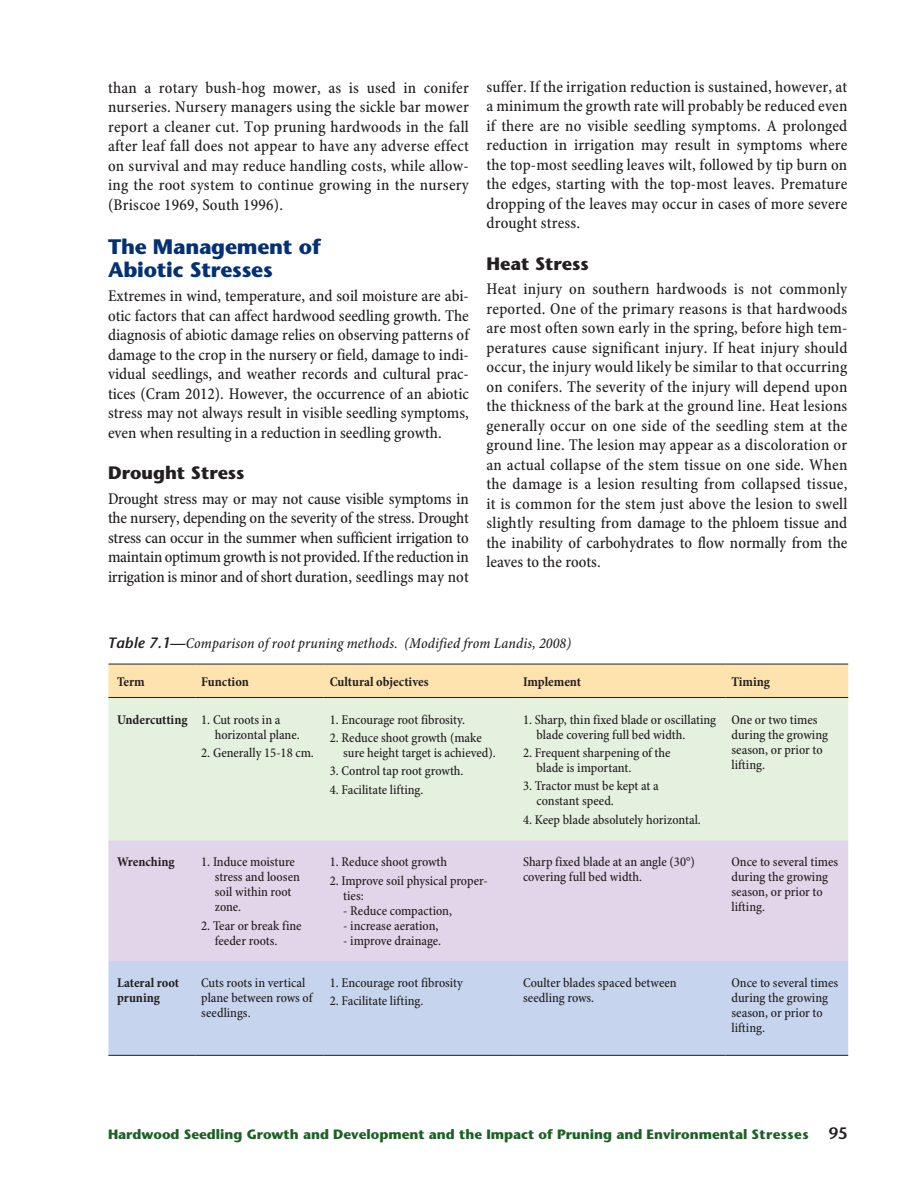
<style>
.page{position:relative;width:918px;height:1188px;background:#fff}
.page>*{position:absolute;margin:0;border:0;box-sizing:border-box;transform-origin:0 0}
.Headings_1{font:700 21px/22.5px "Stone Sans Std";letter-spacing:-.01em;color:#043174}
.Headings_2{font:700 18px "Stone Sans Std";color:#231f20}
.t1{font:500 condensed 16.5px/19.5px "Minion Pro";color:#231f20;text-align:justify}
.t2{font:600 16.5px "Stone Sans Std";color:#231f20}
.Captions{font:italic 500 condensed 15px "Minion Pro";letter-spacing:.01em;color:#231f20}
.Table_bullet_text{font:500 condensed 13.5px/15px "Minion Pro";letter-spacing:-.005em;color:#231f20}
.Table_text{font:500 condensed 13.5px/15px "Minion Pro";color:#231f20}
.Chapter_title_footer{font:700 13.5px "Stone Sans Std";color:#1d6025}
.Table_Headings_cente{font:700 condensed 13.5px "Minion Pro";letter-spacing:-.005em;color:#231f20}
.Table_text-2{font:700 condensed 13.5px/15px "Minion Pro";color:#231f20}
.s1{font-family:"Stone Sans Std";font-weight:600;font-stretch:normal}
</style>
<div class="page">
<div style="left:108px;top:665px;width:740px;height:32px;background:#fee3af"></div>
<div style="left:108px;top:698px;width:740px;height:142px;background:#e4f1de"></div>
<div style="left:108px;top:840px;width:740px;height:121px;background:#e0d5e9"></div>
<div style="left:108px;top:961px;width:740px;height:94px;background:#c6d5ed"></div>
<hr style="left:108px;top:664px;width:87px;height:1px;background:#231f20">
<hr style="left:195px;top:664px;width:129px;height:1px;background:#231f20">
<hr style="left:324px;top:664px;width:193px;height:1px;background:#231f20">
<hr style="left:517px;top:664px;width:209px;height:1px;background:#231f20">
<hr style="left:726px;top:664px;width:122px;height:1px;background:#231f20">
<hr style="left:108px;top:697px;width:87px;height:1px;background:#231f20">
<hr style="left:195px;top:697px;width:129px;height:1px;background:#231f20">
<hr style="left:324px;top:697px;width:193px;height:1px;background:#231f20">
<hr style="left:517px;top:697px;width:209px;height:1px;background:#231f20">
<hr style="left:726px;top:697px;width:122px;height:1px;background:#231f20">
<hr style="left:108px;top:1055px;width:87px;height:1px;background:#231f20">
<hr style="left:195px;top:1055px;width:129px;height:1px;background:#231f20">
<hr style="left:324px;top:1055px;width:193px;height:1px;background:#231f20">
<hr style="left:517px;top:1055px;width:209px;height:1px;background:#231f20">
<hr style="left:726px;top:1055px;width:122px;height:1px;background:#231f20">
<p class="t1" style="left:108px;top:79px;width:362px">than a rotary bush-hog mower, as is used in conifer nurseries. Nursery managers using the sickle bar mower report a cleaner cut. Top pruning hardwoods in the fall after leaf fall does not appear to have any adverse effect on survival and may reduce handling costs, while allow&shy;ing the root system to continue growing in the nursery (Briscoe 1969, South 1996).</p>
<p class="Headings_1" style="left:108px;top:236px;width:214px">The Management of<br>Abiotic Stresses</p>
<p class="t1" style="left:108px;top:287px;width:362px">Extremes in wind, temperature, and soil moisture are abi&shy;otic factors that can affect hardwood seedling growth. The diagnosis of abiotic damage relies on observing patterns of damage to the crop in the nursery or field, damage to indi&shy;vidual seedlings, and weather records and cultural prac&shy;tices (Cram 2012). However, the occurrence of an abiotic stress may not always result in visible seedling symptoms, even when resulting in a reduction in seedling growth.</p>
<p class="Headings_2" style="left:108px;top:462px;width:138px">Drought Stress</p>
<p class="t1" style="left:108px;top:490px;width:362px">Drought stress may or may not cause visible symptoms in the nursery, depending on the severity of the stress. Drought stress can occur in the summer when sufficient irrigation to maintain optimum growth is not provided. If the reduction in irrigation is minor and of short duration, seedlings may not</p>
<p class="t1" style="left:487px;top:78px;width:362px">suffer. If the irrigation reduction is sustained, however, at a minimum the growth rate will probably be reduced even if there are no visible seedling symptoms. A prolonged reduction in irrigation may result in symptoms where the top-most seedling leaves wilt, followed by tip burn on the edges, starting with the top-most leaves. Premature dropping of the leaves may occur in cases of more severe drought stress.</p>
<p class="Headings_2" style="left:487px;top:252px;width:104px">Heat Stress</p>
<p class="t1" style="left:487px;top:280px;width:362px">Heat injury on southern hardwoods is not commonly reported. One of the primary reasons is that hardwoods are most often sown early in the spring, before high tem&shy;peratures cause significant injury. If heat injury should occur, the injury would likely be similar to that occurring on conifers. The severity of the injury will depend upon the thickness of the bark at the ground line. Heat lesions generally occur on one side of the seedling stem at the ground line. The lesion may appear as a discoloration or an actual collapse of the stem tissue on one side. When the damage is a lesion resulting from collapsed tissue, it is common for the stem just above the lesion to swell slightly resulting from damage to the phloem tissue and the inability of carbohydrates to flow normally from the leaves to the roots.</p>
<p class="Captions" style="left:107px;top:634px;width:466px"><span class="s1">Table 7.1—</span>Comparison of root pruning methods. (Modified from Landis, 2008)</p>
<p class="Table_Headings_cente" style="left:117px;top:672px;width:29px">Term</p>
<p class="Table_Headings_cente" style="left:201px;top:672px;width:49px">Function</p>
<p class="Table_Headings_cente" style="left:330px;top:672px;width:100px">Cultural objectives</p>
<p class="Table_Headings_cente" style="left:523px;top:672px;width:60px">Implement</p>
<p class="Table_Headings_cente" style="left:732px;top:672px;width:40px">Timing</p>
<p class="Table_Headings_cente" style="left:117px;top:710px;width:72px">Undercutting</p>
<p class="Table_bullet_text" style="left:215px;top:713px;width:87px;text-indent:-14px">1. Cut roots in a horizontal plane.</p>
<p class="Table_bullet_text" style="left:201px;top:746px;width:114px">2. Generally 15-18 cm.</p>
<p class="Table_bullet_text" style="left:330px;top:713px;width:137px">1. Encourage root fibrosity.</p>
<p class="Table_bullet_text" style="left:343px;top:731px;width:154px;text-indent:-14px">2. Reduce shoot growth (make sure height target is achieved).</p>
<p class="Table_bullet_text" style="left:330px;top:764px;width:135px">3. Control tap root growth.</p>
<p class="Table_bullet_text" style="left:330px;top:782px;width:95px">4. Facilitate lifting.</p>
<p class="Table_bullet_text" style="left:537px;top:713px;width:181px;text-indent:-14px">1. Sharp, thin fixed blade or oscillating blade covering full bed width.</p>
<p class="Table_bullet_text" style="left:537px;top:746px;width:136px;text-indent:-14px">2. Frequent sharpening of the blade is important.</p>
<p class="Table_bullet_text" style="left:537px;top:779px;width:124px;text-indent:-14px">3. Tractor must be kept at a constant speed.</p>
<p class="Table_bullet_text" style="left:523px;top:812px;width:179px">4. Keep blade absolutely horizontal.</p>
<p class="Table_text" style="left:732px;top:713px;width:98px">One or two times during the growing season, or prior to lifting.</p>
<p class="Table_text-2" style="left:117px;top:855px;width:59px">Wrenching</p>
<p class="Table_bullet_text" style="left:215px;top:855px;width:87px;text-indent:-14px">1. Induce moisture stress and loosen soil within root zone.</p>
<p class="Table_bullet_text" style="left:215px;top:918px;width:88px;text-indent:-14px">2. Tear or break fine feeder roots.</p>
<p class="Table_bullet_text" style="left:330px;top:855px;width:119px">1. Reduce shoot growth</p>
<p class="Table_bullet_text" style="left:343px;top:873px;width:146px;text-indent:-14px">2. Improve soil physical proper&shy;ties:</p>
<p class="Table_bullet_text" style="left:343px;top:903px;width:110px">- Reduce compaction,</p>
<p class="Table_bullet_text" style="left:343px;top:918px;width:97px">- increase aeration,</p>
<p class="Table_bullet_text" style="left:343px;top:933px;width:99px">- improve drainage.</p>
<p class="Table_text-2" style="left:117px;top:975px;width:64px">Lateral root pruning</p>
<p class="Table_text" style="left:201px;top:976px;width:113px">Cuts roots in vertical plane between rows of seedlings.</p>
<p class="Table_bullet_text" style="left:330px;top:976px;width:135px">1. Encourage root fibrosity</p>
<p class="Table_bullet_text" style="left:330px;top:994px;width:95px">2. Facilitate lifting.</p>
<p class="Table_text" style="left:523px;top:855px;width:173px">Sharp fixed blade at an angle (30°) covering full bed width.</p>
<p class="Table_text" style="left:732px;top:855px;width:108px">Once to several times during the growing season, or prior to lifting.</p>
<p class="Table_text" style="left:523px;top:976px;width:155px">Coulter blades spaced between seedling rows.</p>
<p class="Table_text" style="left:732px;top:976px;width:108px">Once to several times during the growing season, or prior to lifting.</p>
<p class="Chapter_title_footer" style="left:108px;top:1126px;width:702px">Hardwood Seedling Growth and Development and the Impact of Pruning and Environmental Stresses</p>
<p class="t2" style="left:829px;top:1123px;width:20px">95</p>
</div>
